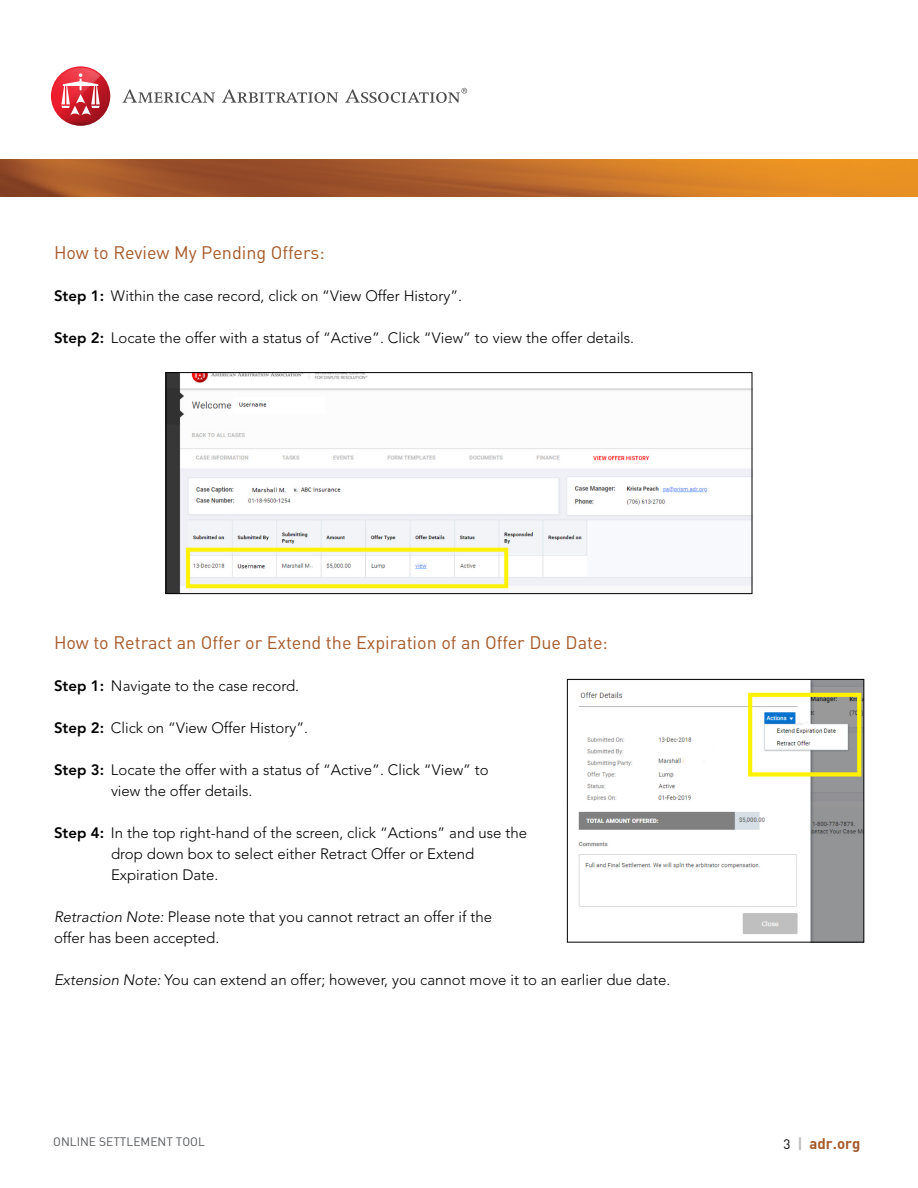
<style>
.page{position:relative;width:918px;height:1188px;background:#fff}
.page>*{position:absolute;margin:0;border:0;box-sizing:border-box;transform-origin:0 0}
.t1{font:18px "DIN";color:#a65a2a}
.t2{font:300 15px/21px "Avenir LT Std";color:#000}
.t3{font:15px "DIN Bold";color:#a65a2a}
.t4{font:12px "DIN";color:#54565a}
.s1{font-weight:800}
.s2{font-style:italic}
.s3{font-family:"DIN";font-size:13.5px;color:#000}
.s4{color:#bcbec0}
</style>
<div class="page">
<img style="left:0;top:160px;width:918px;height:36px">
<svg style="left:123px;top:88px;width:344px;height:15px"></svg>
<svg style="left:51px;top:66px;width:59px;height:60px"></svg>
<svg style="left:52px;top:68px;width:49px;height:58px"></svg>
<img style="left:168px;top:374px;width:582px;height:218px">
<div style="left:166px;top:372px;width:586px;height:222px;border:1px solid #000"></div>
<img style="left:578px;top:681px;width:284px;height:260px">
<div style="left:567px;top:679px;width:297px;height:264px;border:1px solid #000"></div>
<p class="t1" style="left:54px;top:241px;width:272px">How to Review My Pending Offers:</p>
<p class="t2" style="left:54px;top:285px;width:410px"><span class="s1">Step 1:</span> Within the case record, click on “View Offer History”.</p>
<p class="t2" style="left:54px;top:327px;width:582px"><span class="s1">Step 2:</span> Locate the offer with a status of “Active”. Click “View” to view the offer details.</p>
<p class="t1" style="left:54px;top:631px;width:555px">How to Retract an Offer or Extend the Expiration of an Offer Due Date:</p>
<p class="t2" style="left:54px;top:675px;width:247px"><span class="s1">Step 1:</span> Navigate to the case record.</p>
<p class="t2" style="left:54px;top:717px;width:256px"><span class="s1">Step 2:</span> Click on “View Offer History”.</p>
<p class="t2" style="left:111px;top:759px;width:379px;text-indent:-57px"><span class="s1">Step 3:</span> Locate the offer with a status of “Active”. Click “View” to view the offer details.</p>
<p class="t2" style="left:111px;top:822px;width:418px;text-indent:-57px"><span class="s1">Step 4:</span> In the top right-hand of the screen, click “Actions” and use the drop down box to select either Retract Offer or Extend<br>Expiration Date.</p>
<p class="t2" style="left:54px;top:906px;width:440px"><span class="s2">Retraction Note:</span> Please note that you cannot retract an offer if the offer has been accepted.</p>
<p class="t2" style="left:54px;top:969px;width:618px"><span class="s2">Extension Note:</span> You can extend an offer; however, you cannot move it to an earlier due date.</p>
<p class="t4" style="left:53px;top:1134px;width:153px">ONLINE SETTLEMENT TOOL</p>
<p class="t3" style="left:783px;top:1134px;width:79px"><span class="s3">3</span> <span class="s4">|</span> adr.org</p>
</div>
